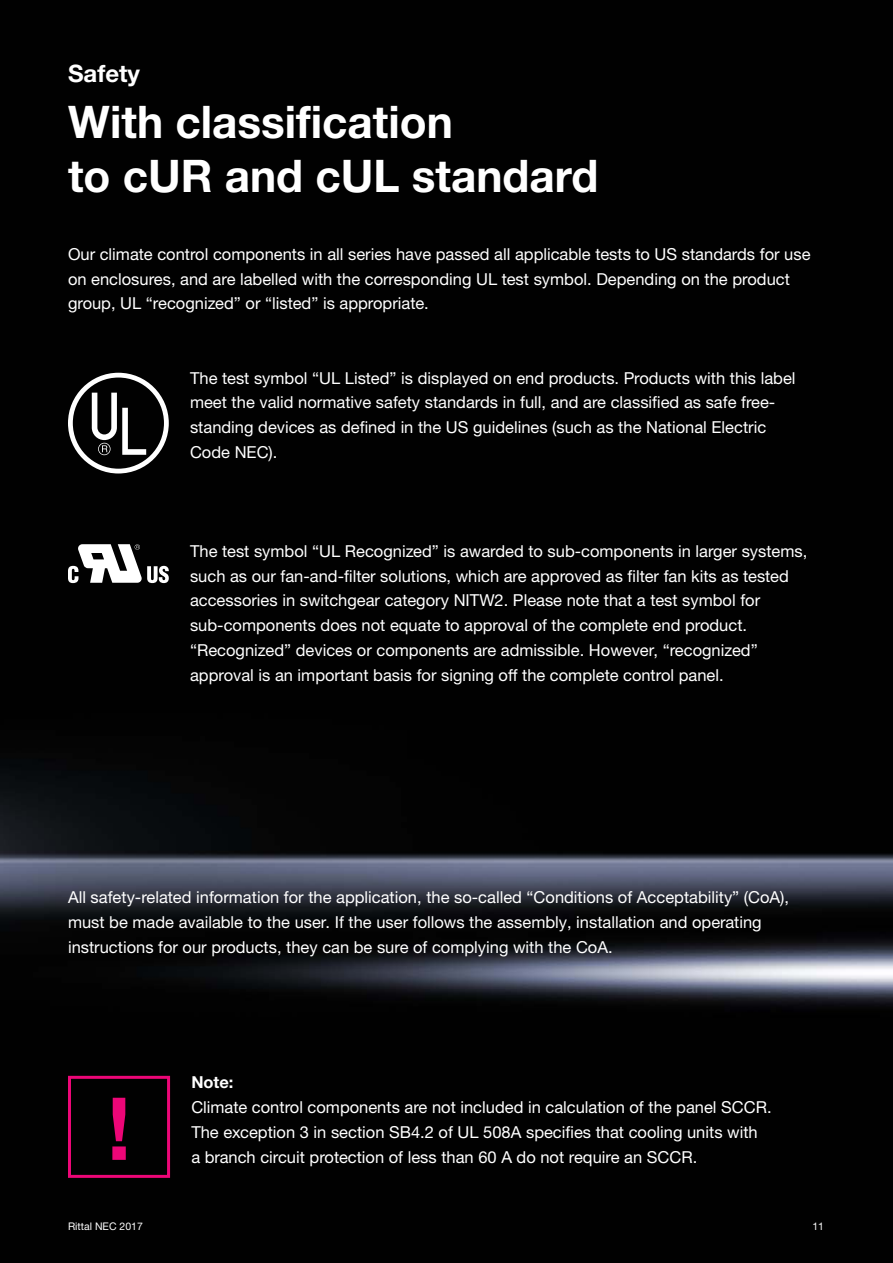
<style>
.page{position:relative;width:893px;height:1263px;background:#fff}
.page>*{position:absolute;margin:0;border:0;box-sizing:border-box;transform-origin:0 0}
.t1{font:700 87px "Neue Helvetica For Rittal";color:#ed0677}
.t2{font:700 45px/54px "Neue Helvetica For Rittal";color:#fff}
.t3{font:700 24px "Neue Helvetica For Rittal";color:#fff}
.t4{font:16.5px/24.8px "Neue Helvetica For Rittal";color:#fff}
.t5{font:700 16.5px "Neue Helvetica For Rittal";color:#fff}
.t6{font:10.5px "Neue Helvetica For Rittal";color:#fff}
</style>
<div class="page">
<img style="left:0;top:0;width:893px;height:1263px">
<svg style="left:68px;top:373px;width:101px;height:101px"></svg>
<svg style="left:68px;top:544px;width:101px;height:39px"></svg>
<div style="left:68px;top:1076px;width:102px;height:102px;border:3px solid #ed0677"></div>
<h3 class="t3" style="left:68px;top:65px;width:74px">Safety</h3>
<h2 class="t2" style="left:68px;top:101px;width:532px">With classification<br>to cUR and cUL standard</h2>
<p class="t4" style="left:68px;top:244px;width:744px">Our climate control components in all series have passed all applicable tests to US standards for use on enclosures, and are labelled with the corresponding UL test symbol. Depending on the product group, UL “recognized” or “listed” is appropriate.</p>
<p class="t4" style="left:190px;top:367px;width:607px">The test symbol “UL Listed” is displayed on end products. Products with this label meet the valid normative safety standards in full, and are classified as safe free&shy;standing devices as defined in the US guidelines (such as the National Electric Code NEC).</p>
<p class="t4" style="left:190px;top:541px;width:619px">The test symbol “UL Recognized” is awarded to sub-components in larger systems, such as our fan-and-filter solutions, which are approved as filter fan kits as tested accessories in switchgear category NITW2. Please note that a test symbol for sub-components does not equate to approval of the complete end product. “Recognized” devices or components are admissible. However, “recognized” approval is an important basis for signing off the complete control panel.</p>
<p class="t4" style="left:68px;top:887px;width:722px">All safety-related information for the application, the so-called “Conditions of Acceptability” (CoA), must be made available to the user. If the user follows the assembly, installation and operating instructions for our products, they can be sure of complying with the CoA.</p>
<h1 class="t1" style="left:107px;top:1098px;width:25px">!</h1>
<p class="t5" style="left:191px;top:1077px;width:44px">Note:</p>
<p class="t4" style="left:191px;top:1097px;width:582px">Climate control components are not included in calculation of the panel SCCR.<br>The exception 3 in section SB4.2 of UL 508A specifies that cooling units with</p>
<p class="t4" style="left:191px;top:1146px;width:507px">a branch circuit protection of less than 60 A do not require an SCCR.</p>
<p class="t6" style="left:68px;top:1222px;width:76px">Rittal NEC 2017</p>
<p class="t6" style="left:812px;top:1222px;width:13px">11</p>
</div>
